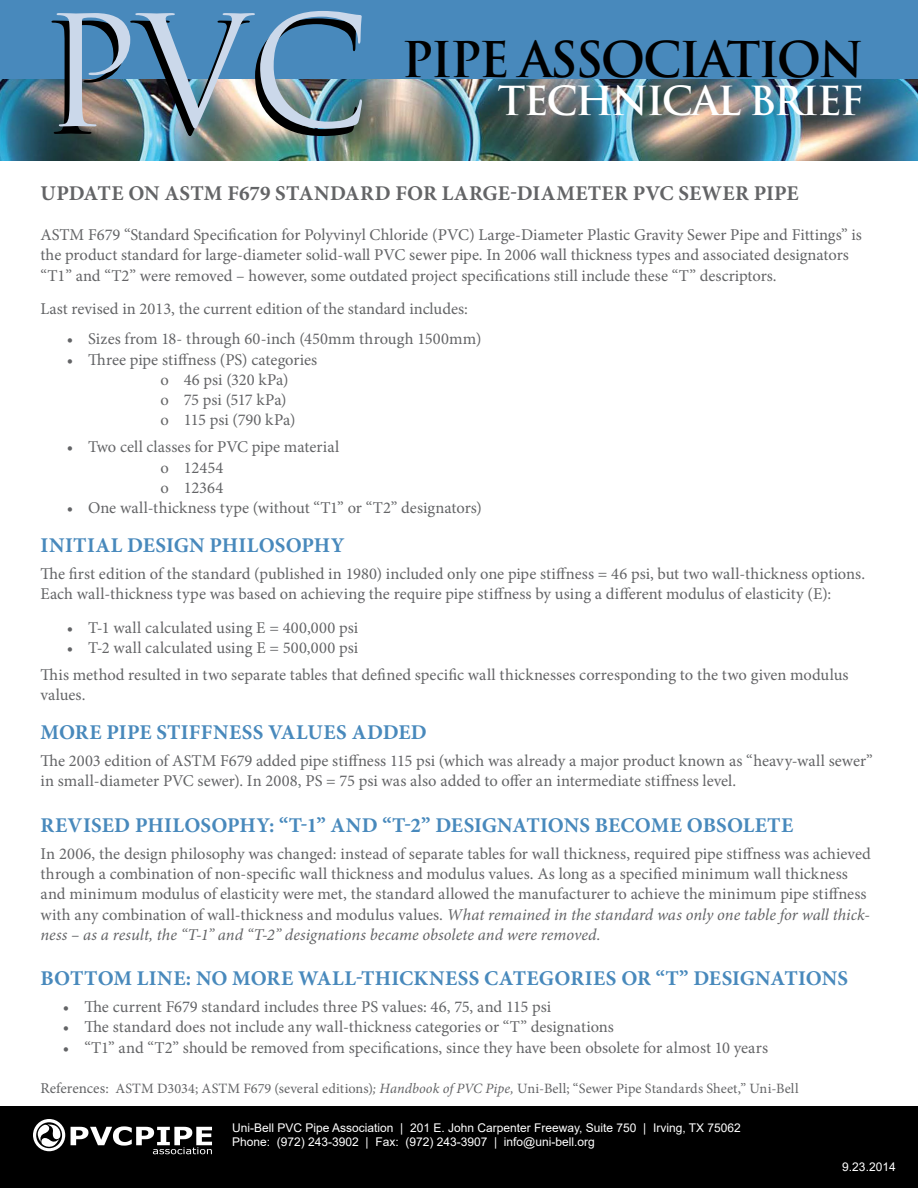
<style>
.page{position:relative;width:918px;height:1188px;background:#fff}
.page>*{position:absolute;margin:0;border:0;box-sizing:border-box;transform-origin:0 0}
.t1{font:150px "Trajan Pro";color:#000}
.t2{font:700 48px "Trajan Pro";letter-spacing:-.05em;color:#000}
.t3{font:700 39px "Trajan Pro";letter-spacing:-.05em;color:#fff}
.t4{font:700 21px "Minion Pro";letter-spacing:.01em;color:#4889bc}
.t5{font:700 21px "Minion Pro";letter-spacing:.005em;color:#636466}
.t6{font:16.5px/20.2px "Minion Pro";color:#636466}
.t7{font:14.25px "Minion Pro";letter-spacing:.01em;color:#636466}
.t8{font:12px/14.4px "Arial";color:#fff}
.s1{font-style:italic}
.s2{font-size:15px}
</style>
<div class="page">
<div style="left:0;top:1106px;width:918px;height:82px;background:#000"></div>
<div style="left:0;top:0;width:918px;height:81px;background:#4889bc"></div>
<img style="left:0;top:80px;width:918px;height:80px">
<svg style="left:71px;top:1126px;width:141px;height:28px"></svg>
<svg style="left:33px;top:1119px;width:32px;height:32px"></svg>
<h1 class="t1" style="left:38px;top:-16px;width:330px">PVC</h1>
<h2 class="t2" style="left:402px;top:30px;width:464px">PIPE ASSOCIATION</h2>
<h3 class="t3" style="left:498px;top:76px;width:368px">TECHNICAL BRIEF</h3>
<p class="t5" style="left:41px;top:178px;width:760px">UPDATE ON ASTM F679 STANDARD FOR LARGE-DIAMETER PVC SEWER PIPE</p>
<p class="t6" style="left:40px;top:225px;width:823px">ASTM F679 “Standard Specification for Polyvinyl Chloride (PVC) Large-Diameter Plastic Gravity Sewer Pipe and Fittings” is the product standard for large-diameter solid-wall PVC sewer pipe. In 2006 wall thickness types and associated designators “T1” and “T2” were removed – however, some outdated project specifications still include these “T” descriptors.</p>
<p class="t6" style="left:40px;top:299px;width:429px">Last revised in 2013, the current edition of the standard includes:</p>
<p class="t6" style="left:67px;top:329px;width:416px">• Sizes from 18- through 60-inch (450mm through 1500mm)</p>
<p class="t6" style="left:160px;top:349px;width:158px;text-indent:-94px">• Three pipe stiffness (PS) categories o 46 psi (320 kPa)<br>o 75 psi (517 kPa)<br>o 115 psi (790 kPa)</p>
<p class="t6" style="left:160px;top:437px;width:180px;text-indent:-94px">• Two cell classes for PVC pipe material o 12454<br>o 12364</p>
<p class="t6" style="left:67px;top:498px;width:416px">• One wall-thickness type (without “T1” or “T2” designators)</p>
<p class="t4" style="left:41px;top:530px;width:306px">INITIAL DESIGN PHILOSOPHY</p>
<p class="t6" style="left:40px;top:564px;width:826px">The first edition of the standard (published in 1980) included only one pipe stiffness = 46 psi, but two wall-thickness options.<br>Each wall-thickness type was based on achieving the require pipe stiffness by using a different modulus of elasticity (E):</p>
<p class="t6" style="left:67px;top:618px;width:293px">• T-1 wall calculated using E = 400,000 psi</p>
<p class="t6" style="left:40px;top:634px;width:810px;line-height:27px;text-indent:26px">• T-2 wall calculated using E = 500,000 psi<br>This method resulted in two separate tables that defined specific wall thicknesses corresponding to the two given modulus</p>
<p class="t6" style="left:40px;top:685px;width:47px">values.</p>
<p class="t4" style="left:41px;top:718px;width:388px">MORE PIPE STIFFNESS VALUES ADDED</p>
<p class="t6" style="left:40px;top:751px;width:834px">The 2003 edition of ASTM F679 added pipe stiffness 115 psi (which was already a major product known as “heavy-wall sewer” in small-diameter PVC sewer). In 2008, PS = 75 psi was also added to offer an intermediate stiffness level.</p>
<p class="t4" style="left:41px;top:810px;width:754px">REVISED PHILOSOPHY: “T-1” AND “T-2” DESIGNATIONS BECOME OBSOLETE</p>
<p class="t6" style="left:40px;top:843px;width:832px">In 2006, the design philosophy was changed: instead of separate tables for wall thickness, required pipe stiffness was achieved through a combination of non-specific wall thickness and modulus values. As long as a specified minimum wall thickness and minimum modulus of elasticity were met, the standard allowed the manufacturer to achieve the minimum pipe stiffness with any combination of wall-thickness and modulus values. <span class="s1">What remained in the standard was only one table for wall thick&shy;ness – as a result, the “T-1” and “T-2” designations became obsolete and were removed.</span></p>
<p class="t4" style="left:41px;top:964px;width:809px">BOTTOM LINE: NO MORE WALL-THICKNESS CATEGORIES OR “T” DESIGNATIONS</p>
<p class="t6" style="left:63px;top:997px;width:490px">• The current F679 standard includes three PS values: 46, 75, and 115 psi</p>
<p class="t6" style="left:63px;top:1017px;width:553px">• The standard does not include any wall-thickness categories or “T” designations</p>
<p class="t6" style="left:63px;top:1037px;width:707px">• “T1” and “T2” should be removed from specifications, since they have been obsolete for almost 10 years</p>
<p class="t7" style="left:40px;top:1079px;width:760px"><span class="s2">References:</span> ASTM D3034; ASTM F679 (several editions)<span class="s1">; Handbook of PVC Pipe,</span> Uni-Bell; “Sewer Pipe Standards Sheet,” Uni-Bell</p>
<p class="t8" style="left:232px;top:1120px;width:510px">Uni-Bell PVC Pipe Association | 201 E. John Carpenter Freeway, Suite 750 | Irving, TX 75062<br>Phone: (972) 243-3902 | Fax: (972) 243-3907 | info@uni-bell.org</p>
<p class="t8" style="left:842px;top:1159px;width:55px">9.23.2014</p>
</div>
